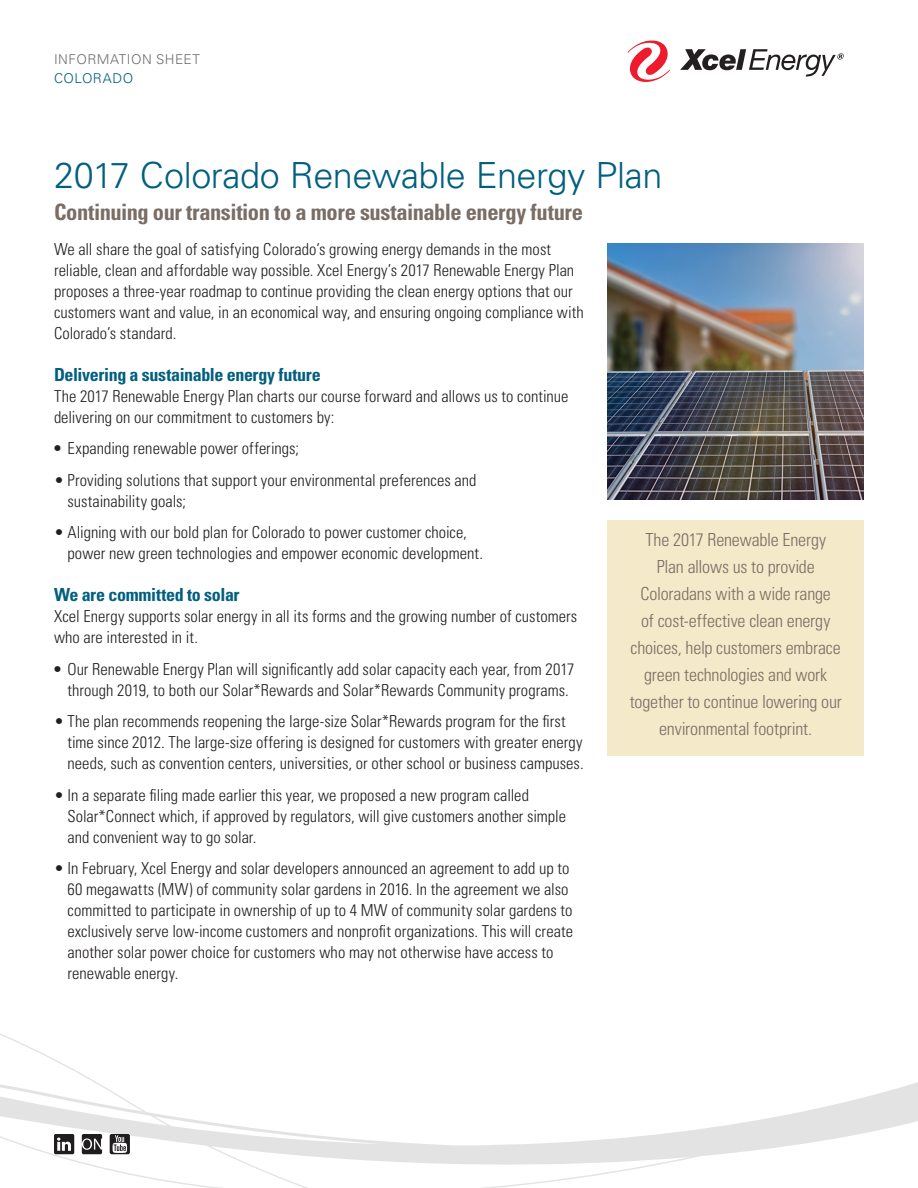
<style>
.page{position:relative;width:918px;height:1188px;background:#fff}
.page>*{position:absolute;margin:0;border:0;box-sizing:border-box;transform-origin:0 0}
.t1{font:300 36px "Univers LT Std";letter-spacing:-.01em;color:#005f7f}
.t2{font:700 condensed 22.5px "Univers LT Std";letter-spacing:-.02em;color:#7a6d65}
.t3{font:300 condensed 18px/27px "Univers LT Std";letter-spacing:-.01em;color:#7a6d65;text-align:center}
.t4{font:700 condensed 18px "Univers LT Std";letter-spacing:-.02em;color:#005f7f}
.t5{font:300 condensed 16.5px/21px "Univers LT Std";color:#231f20}
.t6{font:300 13.5px "Univers LT Std";letter-spacing:.035em;color:#6c6d70}
.t7{font:300 13.5px "Univers LT Std";letter-spacing:.035em;color:#005f7f}
.s1{font-weight:700}
</style>
<div class="page">
<svg style="left:0;top:1034px;width:918px;height:154px"></svg>
<svg style="left:628px;top:40px;width:42px;height:42px"></svg>
<svg style="left:680px;top:49px;width:164px;height:28px"></svg>
<svg style="left:110px;top:1134px;width:20px;height:20px"></svg>
<svg style="left:54px;top:1134px;width:20px;height:20px"></svg>
<svg style="left:82px;top:1134px;width:20px;height:20px"></svg>
<img style="left:608px;top:243px;width:256px;height:257px">
<div style="left:608px;top:520px;width:256px;height:236px;background:#f4eaca"></div>
<p class="t6" style="left:54px;top:51px;width:148px">INFORMATION SHEET</p>
<p class="t7" style="left:54px;top:70px;width:81px">COLORADO</p>
<h1 class="t1" style="left:54px;top:154px;width:610px">2017 Colorado Renewable Energy Plan</h1>
<h2 class="t2" style="left:54px;top:198px;width:531px">Continuing our transition to a more sustainable energy future</h2>
<p class="t5" style="left:54px;top:239px;width:531px">We all share the goal of satisfying Colorado’s growing energy demands in the most reliable, clean and affordable way possible. Xcel Energy’s 2017 Renewable Energy Plan proposes a three-year roadmap to continue providing the clean energy options that our customers want and value, in an economical way, and ensuring ongoing compliance with Colorado’s standard.</p>
<p class="t4" style="left:54px;top:364px;width:268px">Delivering a sustainable energy future</p>
<p class="t5" style="left:54px;top:386px;width:516px">The 2017 Renewable Energy Plan charts our course forward and allows us to continue delivering on our commitment to customers by:</p>
<p class="t5" style="left:54px;top:438px;width:247px"><span class="s1">•</span> Expanding renewable power offerings;</p>
<p class="t5" style="left:67px;top:470px;width:411px;text-indent:-13px">• Providing solutions that support your environmental preferences and sustainability goals;</p>
<p class="t5" style="left:67px;top:522px;width:417px;text-indent:-13px">• Aligning with our bold plan for Colorado to power customer choice, power new green technologies and empower economic development.</p>
<p class="t4" style="left:54px;top:584px;width:187px">We are committed to solar</p>
<p class="t5" style="left:54px;top:606px;width:525px">Xcel Energy supports solar energy in all its forms and the growing number of customers who are interested in it.</p>
<p class="t5" style="left:54px;top:659px;width:522px;text-align:center"><span class="s1">•</span> Our Renewable Energy Plan will significantly add solar capacity each year, from 2017 through 2019, to both our Solar*Rewards and Solar*Rewards Community programs.</p>
<p class="t5" style="left:67px;top:711px;width:518px;text-indent:-13px">• The plan recommends reopening the large-size Solar*Rewards program for the first time since 2012. The large-size offering is designed for customers with greater energy needs, such as convention centers, universities, or other school or business campuses.</p>
<p class="t5" style="left:67px;top:785px;width:500px;text-indent:-13px">• In a separate filing made earlier this year, we proposed a new program called<br>Solar*Connect which, if approved by regulators, will give customers another simple and convenient way to go solar.</p>
<p class="t5" style="left:67px;top:858px;width:507px;text-indent:-13px">• In February, Xcel Energy and solar developers announced an agreement to add up to 60 megawatts (MW) of community solar gardens in 2016. In the agreement we also committed to participate in ownership of up to 4 MW of community solar gardens to exclusively serve low-income customers and nonprofit organizations. This will create another solar power choice for customers who may not otherwise have access to renewable energy.</p>
<p class="t3" style="left:630px;top:526px;width:214px">The 2017 Renewable Energy<br>Plan allows us to provide<br>Coloradans with a wide range<br>of cost-effective clean energy choices, help customers embrace green technologies and work together to continue lowering our environmental footprint.</p>
</div>
